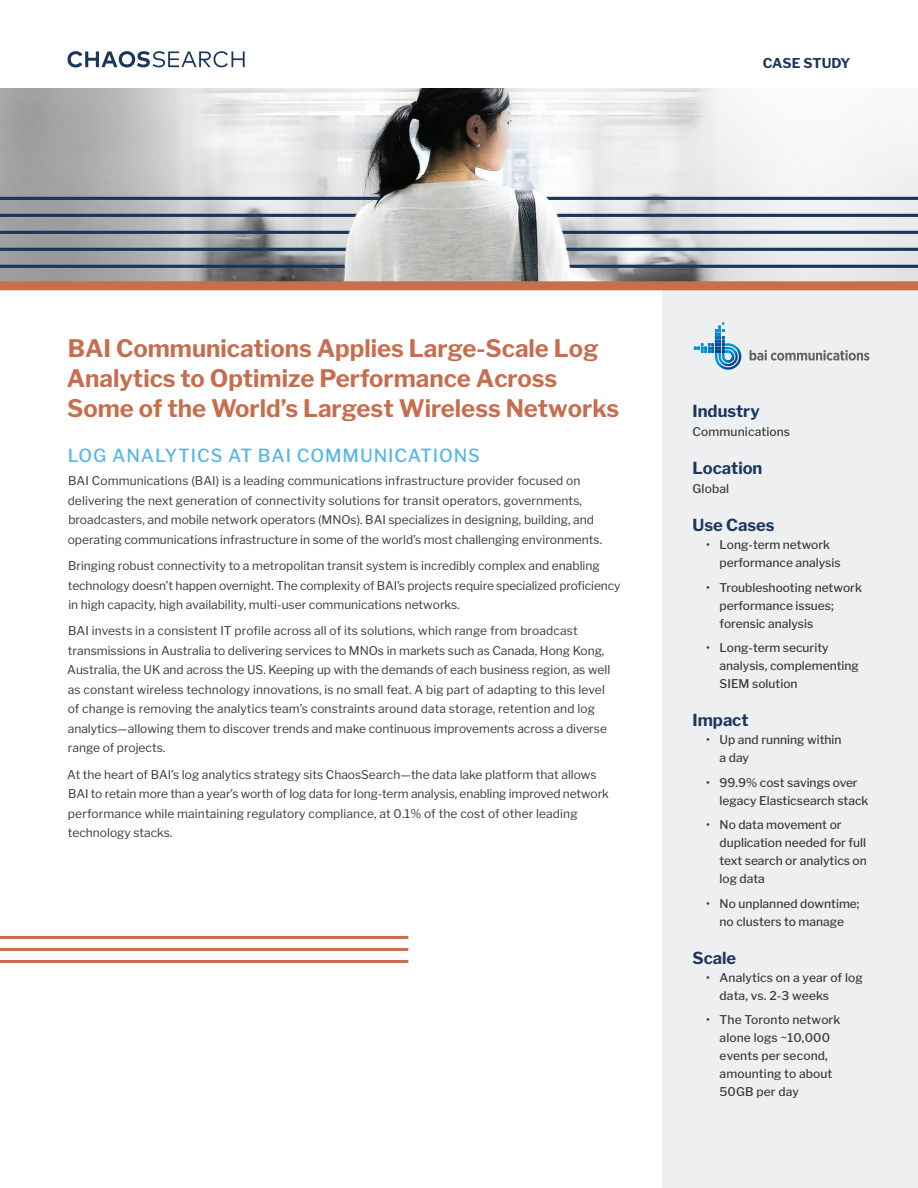
<style>
.page{position:relative;width:918px;height:1188px;background:#fff}
.page>*{position:absolute;margin:0;border:0;box-sizing:border-box;transform-origin:0 0}
.t1{font:700 24px/30px "Libre Franklin";color:#c66e4e}
.t2{font:500 18px "Libre Franklin";letter-spacing:.05em;color:#56b7e6}
.t3{font:700 16.5px "Libre Franklin";color:#1b365d}
.t4{font:700 13.5px "Libre Franklin";color:#1b365d}
.t5{font:12px/19.5px "Libre Franklin";color:#3d3935}
.t6{font:500 12px/18px "Libre Franklin";color:#3d3935}
</style>
<div class="page">
<img style="left:0;top:89px;width:918px;height:192px">
<svg style="left:67px;top:51px;width:178px;height:17px"></svg>
<div style="left:662px;top:288px;width:256px;height:900px;background:#eeeff1"></div>
<hr style="left:0;top:936px;width:408px;height:3px;background:#c66e4e">
<hr style="left:0;top:948px;width:408px;height:3px;background:#c66e4e">
<hr style="left:0;top:960px;width:408px;height:3px;background:#c66e4e">
<div style="left:0;top:281px;width:918px;height:9px;background:#c66e4e"></div>
<img style="left:715px;top:343px;width:26px;height:27px">
<img style="left:721px;top:329px;width:3px;height:23px">
<img style="left:718px;top:325px;width:3px;height:28px">
<img style="left:715px;top:329px;width:3px;height:24px">
<img style="left:694px;top:343px;width:20px;height:10px">
<svg style="left:750px;top:350px;width:119px;height:11px"></svg>
<p class="t4" style="left:763px;top:54px;width:89px">CASE STUDY</p>
<h1 class="t1" style="left:67px;top:333px;width:554px">BAI Communications Applies Large-Scale Log<br>Analytics to Optimize Performance Across<br>Some of the World’s Largest Wireless Networks</h1>
<h2 class="t2" style="left:68px;top:445px;width:414px">LOG ANALYTICS AT BAI COMMUNICATIONS</h2>
<p class="t5" style="left:68px;top:471px;width:536px">BAI Communications (BAI) is a leading communications infrastructure provider focused on delivering the next generation of connectivity solutions for transit operators, governments, broadcasters, and mobile network operators (MNOs). BAI specializes in designing, building, and operating communications infrastructure in some of the world’s most challenging environments.</p>
<p class="t5" style="left:68px;top:556px;width:554px">Bringing robust connectivity to a metropolitan transit system is incredibly complex and enabling technology doesn’t happen overnight. The complexity of BAI’s projects require specialized proficiency in high capacity, high availability, multi-user communications networks.</p>
<p class="t5" style="left:67px;top:621px;width:545px">BAI invests in a consistent IT profile across all of its solutions, which range from broadcast transmissions in Australia to delivering services to MNOs in markets such as Canada, Hong Kong, Australia, the UK and across the US. Keeping up with the demands of each business region, as well as constant wireless technology innovations, is no small feat. A big part of adapting to this level of change is removing the analytics team’s constraints around data storage, retention and log analytics—allowing them to discover trends and make continuous improvements across a diverse range of projects.</p>
<p class="t5" style="left:67px;top:765px;width:543px">At the heart of BAI’s log analytics strategy sits ChaosSearch—the data lake platform that allows BAI to retain more than a year’s worth of log data for long-term analysis, enabling improved network performance while maintaining regulatory compliance, at 0.1% of the cost of other leading technology stacks.</p>
<h3 class="t3" style="left:693px;top:401px;width:69px">Industry</h3>
<p class="t6" style="left:693px;top:423px;width:99px">Communications</p>
<h3 class="t3" style="left:693px;top:458px;width:71px">Location</h3>
<p class="t6" style="left:693px;top:480px;width:38px">Global</p>
<h3 class="t3" style="left:693px;top:515px;width:84px">Use Cases</h3>
<p class="t6" style="left:720px;top:535px;width:123px;text-indent:-14px">• Long-term network performance analysis</p>
<p class="t6" style="left:720px;top:578px;width:144px;text-indent:-14px">• Troubleshooting network performance issues; forensic analysis</p>
<p class="t6" style="left:720px;top:639px;width:141px;text-indent:-14px">• Long-term security analysis, complementing<br>SIEM solution</p>
<h3 class="t3" style="left:693px;top:710px;width:57px">Impact</h3>
<p class="t6" style="left:720px;top:730px;width:124px;text-indent:-14px">• Up and running within a day</p>
<p class="t6" style="left:720px;top:773px;width:150px;text-indent:-14px">• 99.9% cost savings over legacy Elasticsearch stack</p>
<p class="t6" style="left:720px;top:816px;width:149px;text-indent:-14px">• No data movement or duplication needed for full text search or analytics on log data</p>
<p class="t6" style="left:706px;top:895px;width:155px;text-align:center">• No unplanned downtime; no clusters to manage</p>
<h3 class="t3" style="left:693px;top:948px;width:45px">Scale</h3>
<p class="t6" style="left:720px;top:968px;width:145px;text-indent:-14px">• Analytics on a year of log data, vs. 2-3 weeks</p>
<p class="t6" style="left:720px;top:1011px;width:122px;text-indent:-14px">• The Toronto network alone logs ~10,000 events per second, amounting to about<br>50GB per day</p>
</div>
